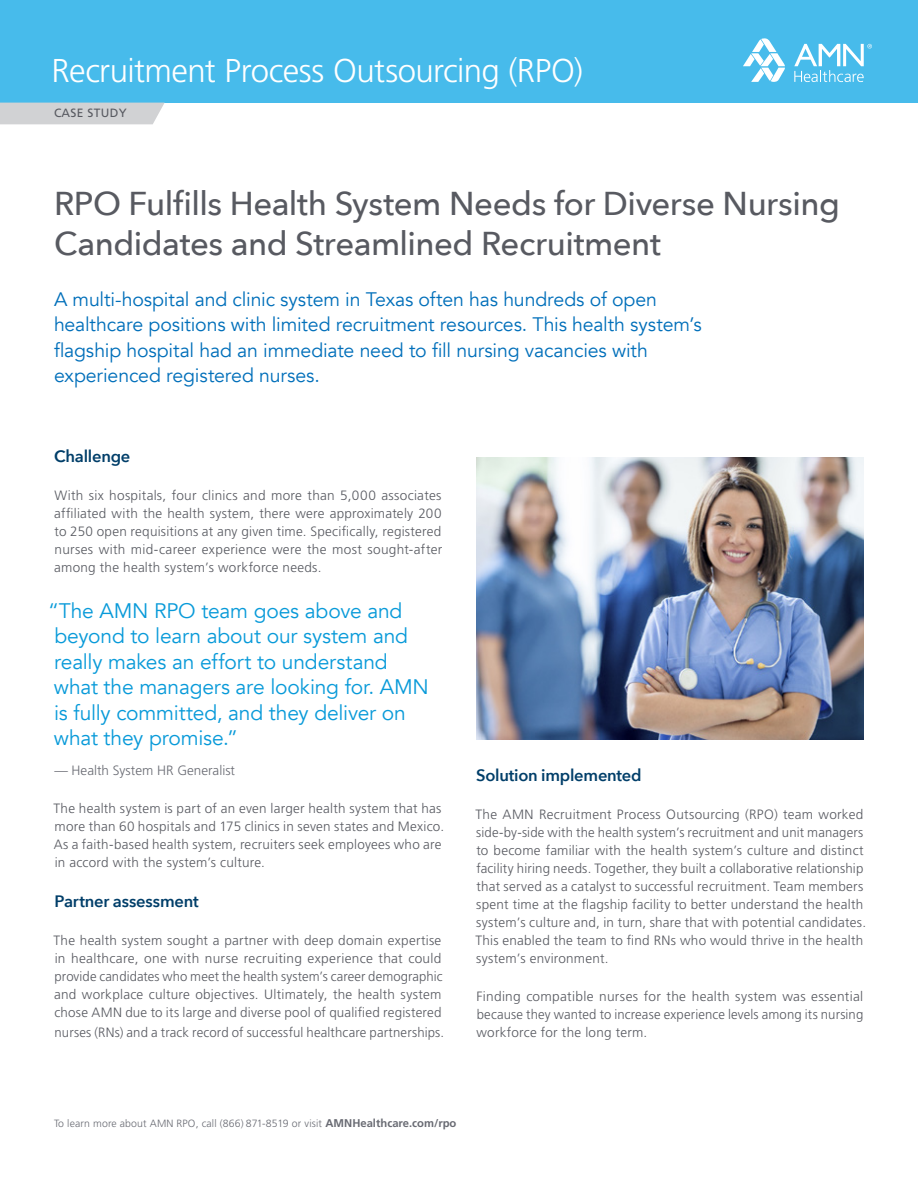
<style>
.page{position:relative;width:918px;height:1188px;background:#fff}
.page>*{position:absolute;margin:0;border:0;box-sizing:border-box;transform-origin:0 0}
.t1{font:500 33px/39.6px "Avenir Next";letter-spacing:-.015em;color:#585a61}
.t2{font:300 33px "Frutiger LT Std";letter-spacing:-.02em;color:#fff}
.t3{font:21px/25.5px "Avenir";letter-spacing:-.01em;color:#089ad9}
.t4{font:19.5px/25.5px "Avenir";letter-spacing:-.01em;color:#006fba}
.t5{font:600 16.5px "Avenir Next";letter-spacing:-.015em;color:#003e69}
.t6{font:300 13.5px/18px "Frutiger LT Std";letter-spacing:.015em;color:#585a61;text-align:justify}
.t7{font:300 13.5px "Frutiger LT Std";color:#696b73}
.t8{font:12px "Frutiger LT Std";letter-spacing:.025em;color:#585a61}
.t9{font:300 10.5px "Frutiger LT Std";letter-spacing:.01em;color:#696b73}
.s1{font-weight:700;font-size:11.25px}
</style>
<div class="page">
<div style="left:0;top:0;width:918px;height:103px;background:#47bbeb"></div>
<div style="left:0;top:103px;width:164px;height:21px;background:#d1d2d4"></div>
<img style="left:476px;top:457px;width:388px;height:283px">
<svg style="left:743px;top:38px;width:42px;height:44px"></svg>
<svg style="left:794px;top:44px;width:78px;height:38px"></svg>
<h1 class="t2" style="left:51px;top:52px;width:533px">Recruitment Process Outsourcing (RPO)</h1>
<p class="t8" style="left:54px;top:106px;width:74px">CASE STUDY</p>
<h1 class="t1" style="left:54px;top:183px;width:787px">RPO Fulfills Health System Needs for Diverse Nursing<br>Candidates and Streamlined Recruitment</h1>
<p class="t4" style="left:54px;top:287px;width:649px">A multi-hospital and clinic system in Texas often has hundreds of open healthcare positions with limited recruitment resources. This health system’s flagship hospital had an immediate need to fill nursing vacancies with experienced registered nurses.</p>
<p class="t5" style="left:54px;top:442px;width:78px">Challenge</p>
<p class="t6" style="left:54px;top:487px;width:390px">With six hospitals, four clinics and more than 5,000 associates affiliated with the health system, there were approximately 200 to 250 open requisitions at any given time. Specifically, registered nurses with mid-career experience were the most sought-after among the health system’s workforce needs.</p>
<h2 class="t3" style="left:48px;top:598px;width:382px">“The AMN RPO team goes above and beyond to learn about our system and really makes an effort to understand what the managers are looking for. AMN is fully committed, and they deliver on what they promise.”</h2>
<p class="t7" style="left:54px;top:763px;width:182px">— Health System HR Generalist</p>
<p class="t6" style="left:53px;top:800px;width:392px;text-align:left">The health system is part of an even larger health system that has more than 60 hospitals and 175 clinics in seven states and Mexico.<br>As a faith-based health system, recruiters seek employees who are in accord with the system’s culture.</p>
<p class="t5" style="left:55px;top:887px;width:146px">Partner assessment</p>
<p class="t6" style="left:54px;top:932px;width:391px">The health system sought a partner with deep domain expertise in healthcare, one with nurse recruiting experience that could provide candidates who meet the health system’s career demographic and workplace culture objectives. Ultimately, the health system chose AMN due to its large and diverse pool of qualified registered</p>
<p class="t6" style="left:55px;top:1023px;width:391px">nurses (RNs) and a track record of successful healthcare partnerships.</p>
<p class="t5" style="left:476px;top:761px;width:167px">Solution implemented</p>
<p class="t6" style="left:475px;top:805px;width:392px;text-align:left">The AMN Recruitment Process Outsourcing (RPO) team worked side-by-side with the health system’s recruitment and unit managers to become familiar with the health system’s culture and distinct facility hiring needs. Together, they built a collaborative relationship that served as a catalyst to successful recruitment. Team members spent time at the flagship facility to better understand the health system’s culture and, in turn, share that with potential candidates.<br>This enabled the team to find RNs who would thrive in the health system’s environment.</p>
<p class="t6" style="left:477px;top:988px;width:388px">Finding compatible nurses for the health system was essential because they wanted to increase experience levels among its nursing workforce for the long term.</p>
<p class="t9" style="left:54px;top:1118px;width:404px">To learn more about AMN RPO, call (866) 871-8519 or visit <span class="s1">AMNHealthcare.com/rpo</span></p>
</div>
